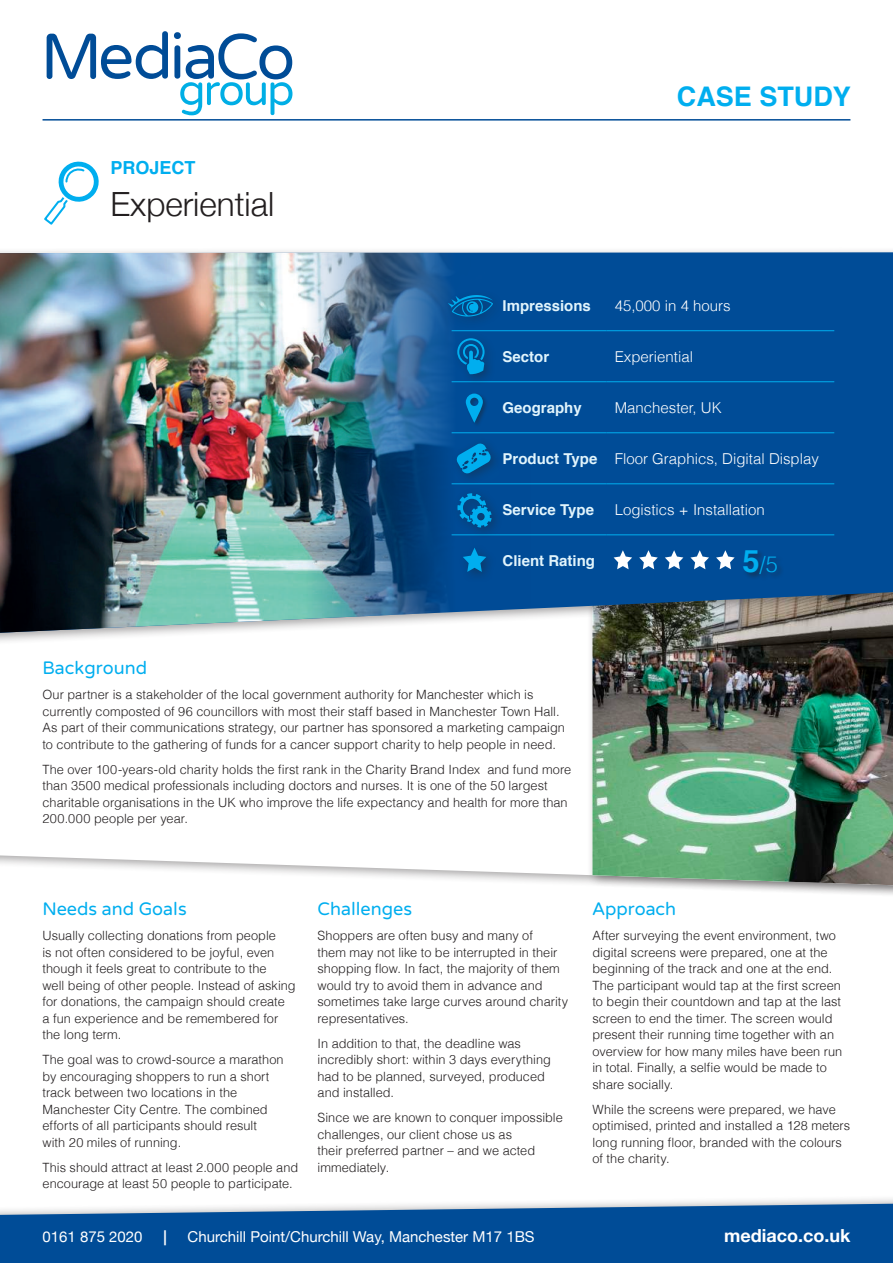
<style>
.page{position:relative;width:893px;height:1263px;background:#fff}
.page>*{position:absolute;margin:0;border:0;box-sizing:border-box;transform-origin:0 0}
.t1{font:300 33.3px "Helvetica Neue";color:#231f20}
.t2{font:700 27px "Helvetica";color:#00aeef}
.t3{font:300 21.9px "Helvetica";color:#00aeef}
.t4{font:18px "Varela Round";color:#00aeef}
.t5{font:700 18px "Helvetica Neue";color:#fff}
.t6{font:700 18px "Helvetica";color:#00aeef}
.t7{font:300 15px "Helvetica";color:#fff}
.t8{font:15px "Helvetica Neue";color:#fff}
.t9{font:700 15px "Helvetica";color:#e1f4fc}
.t10{font:700 15px "Helvetica Neue";color:#fff}
.t11{font:300 12.75px/16.5px "Helvetica";letter-spacing:.005em;color:#231f20}
.s1{font-weight:700;color:#e1f4fc}
.s2{font-weight:700;font-size:30.9px}
</style>
<div class="page">
<div style="left:0;top:1194px;width:893px;height:69px;background:#231f20;opacity:.4"></div>
<svg style="left:0;top:1203px;width:893px;height:60px;background:#185c9f"></svg>
<hr style="left:43px;top:119px;width:807px;height:2px;background:#004c97">
<svg style="left:47px;top:31px;width:121px;height:48px"></svg>
<svg style="left:174px;top:32px;width:118px;height:83px"></svg>
<svg style="left:0;top:855px;width:586px;height:28px"></svg>
<div style="left:586px;top:525px;width:307px;height:373px;background:#231f20;opacity:.4"></div>
<img style="left:592px;top:645px;width:301px;height:240px">
<div style="left:0;top:246px;width:893px;height:399px;background:#231f20;opacity:.4"></div>
<svg style="left:530px;top:252px;width:363px;height:381px;background:#0b5194"></svg>
<img style="left:0;top:252px;width:530px;height:381px">
<svg style="left:44px;top:161px;width:55px;height:64px"></svg>
<hr style="left:452px;top:330px;width:154px;height:1px;background:#00aeef">
<hr style="left:606px;top:330px;width:228px;height:1px;background:#00aeef">
<hr style="left:452px;top:381px;width:154px;height:1px;background:#00aeef">
<hr style="left:606px;top:381px;width:228px;height:1px;background:#00aeef">
<hr style="left:452px;top:432px;width:154px;height:1px;background:#00aeef">
<hr style="left:606px;top:432px;width:228px;height:1px;background:#00aeef">
<hr style="left:452px;top:483px;width:154px;height:1px;background:#00aeef">
<hr style="left:606px;top:483px;width:228px;height:1px;background:#00aeef">
<hr style="left:452px;top:534px;width:154px;height:1px;background:#00aeef">
<hr style="left:606px;top:534px;width:228px;height:1px;background:#00aeef">
<div style="left:443px;top:289px;width:61px;height:39px;background:#231f20;opacity:.4"></div>
<svg style="left:448px;top:295px;width:45px;height:22px"></svg>
<div style="left:451px;top:332px;width:45px;height:54px;background:#231f20;opacity:.4"></div>
<svg style="left:457px;top:338px;width:28px;height:36px"></svg>
<div style="left:465px;top:392px;width:24px;height:36px;background:#231f20;opacity:.4"></div>
<svg style="left:466px;top:394px;width:17px;height:29px"></svg>
<div style="left:451px;top:438px;width:51px;height:47px;background:#231f20;opacity:.4"></div>
<svg style="left:456px;top:443px;width:35px;height:31px"></svg>
<div style="left:452px;top:487px;width:51px;height:52px;background:#231f20;opacity:.4"></div>
<svg style="left:457px;top:493px;width:35px;height:34px"></svg>
<div style="left:458px;top:543px;width:39px;height:40px;background:#231f20;opacity:.4"></div>
<svg style="left:463px;top:548px;width:23px;height:24px"></svg>
<svg style="left:614px;top:550px;width:18px;height:19px"></svg>
<svg style="left:639px;top:550px;width:19px;height:19px"></svg>
<svg style="left:665px;top:550px;width:18px;height:19px"></svg>
<svg style="left:690px;top:550px;width:19px;height:19px"></svg>
<svg style="left:716px;top:550px;width:19px;height:19px"></svg>
<div style="left:742px;top:549px;width:42px;height:32px;background:#231f20;opacity:.5"></div>
<h3 class="t6" style="left:111px;top:153px;width:87px">PROJECT</h3>
<h1 class="t1" style="left:111px;top:178px;width:165px">Experiential</h1>
<h2 class="t2" style="left:677px;top:75px;width:176px">CASE STUDY</h2>
<p class="t9" style="left:503px;top:293px;width:90px">Impressions</p>
<p class="t7" style="left:615px;top:293px;width:117px">45,000 in 4 hours</p>
<p class="t9" style="left:503px;top:344px;width:48px">Sector</p>
<p class="t7" style="left:615px;top:344px;width:80px">Experiential</p>
<p class="t9" style="left:503px;top:395px;width:81px">Geography</p>
<p class="t7" style="left:615px;top:395px;width:108px">Manchester, UK</p>
<p class="t7" style="left:503px;top:446px;width:318px"><span class="s1">Product Type</span> Floor Graphics, Digital Display</p>
<p class="t9" style="left:503px;top:497px;width:93px">Service Type</p>
<p class="t7" style="left:615px;top:497px;width:151px">Logistics + Installation</p>
<p class="t9" style="left:503px;top:548px;width:94px">Client Rating</p>
<h3 class="t3" style="left:742px;top:547px;width:37px"><span class="s2">5</span>/5</h3>
<h3 class="t4" style="left:43px;top:657px;width:106px">Background</h3>
<p class="t11" style="left:43px;top:686px;width:524px">Our partner is a stakeholder of the local government authority for Manchester which is currently composted of 96 councillors with most their staff based in Manchester Town Hall.<br>As part of their communications strategy, our partner has sponsored a marketing campaign to contribute to the gathering of funds for a cancer support charity to help people in need.</p>
<p class="t11" style="left:43px;top:760px;width:530px">The over 100-years-old charity holds the first rank in the Charity Brand Index and fund more than 3500 medical professionals including doctors and nurses. It is one of the 50 largest charitable organisations in the UK who improve the life expectancy and health for more than 200.000 people per year.</p>
<h3 class="t4" style="left:43px;top:899px;width:146px">Needs and Goals</h3>
<p class="t11" style="left:43px;top:927px;width:255px">Usually collecting donations from people<br>is not often considered to be joyful, even though it feels great to contribute to the<br>well being of other people. Instead of asking for donations, the campaign should create<br>a fun experience and be remembered for the long term.</p>
<p class="t11" style="left:43px;top:1051px;width:243px">The goal was to crowd-source a marathon by encouraging shoppers to run a short track between two locations in the Manchester City Centre. The combined efforts of all participants should result<br>with 20 miles of running.</p>
<p class="t11" style="left:43px;top:1158px;width:257px">This should attract at least 2.000 people and encourage at least 50 people to participate.</p>
<h3 class="t4" style="left:317px;top:899px;width:96px">Challenges</h3>
<p class="t11" style="left:317px;top:927px;width:252px">Shoppers are often busy and many of<br>them may not like to be interrupted in their shopping flow. In fact, the majority of them would try to avoid them in advance and sometimes take large curves around charity representatives.</p>
<p class="t11" style="left:317px;top:1034px;width:235px">In addition to that, the deadline was incredibly short: within 3 days everything had to be planned, surveyed, produced and installed.</p>
<p class="t11" style="left:317px;top:1109px;width:247px">Since we are known to conquer impossible challenges, our client chose us as<br>their preferred partner – and we acted immediately.</p>
<h3 class="t4" style="left:592px;top:899px;width:85px">Approach</h3>
<p class="t11" style="left:592px;top:927px;width:251px">After surveying the event environment, two digital screens were prepared, one at the beginning of the track and one at the end.<br>The participant would tap at the first screen to begin their countdown and tap at the last screen to end the timer. The screen would present their running time together with an overview for how many miles have been run in total. Finally, a selfie would be made to share socially.</p>
<p class="t11" style="left:592px;top:1100px;width:259px">While the screens were prepared, we have optimised, printed and installed a 128 meters long running floor, branded with the colours of the charity.</p>
<p class="t8" style="left:43px;top:1225px;width:102px">0161 875 2020</p>
<p class="t10" style="left:163px;top:1224px;width:5px">|</p>
<p class="t8" style="left:188px;top:1225px;width:349px">Churchill Point/Churchill Way, Manchester M17 1BS</p>
<h3 class="t5" style="left:724px;top:1221px;width:128px">mediaco.co.uk</h3>
</div>
